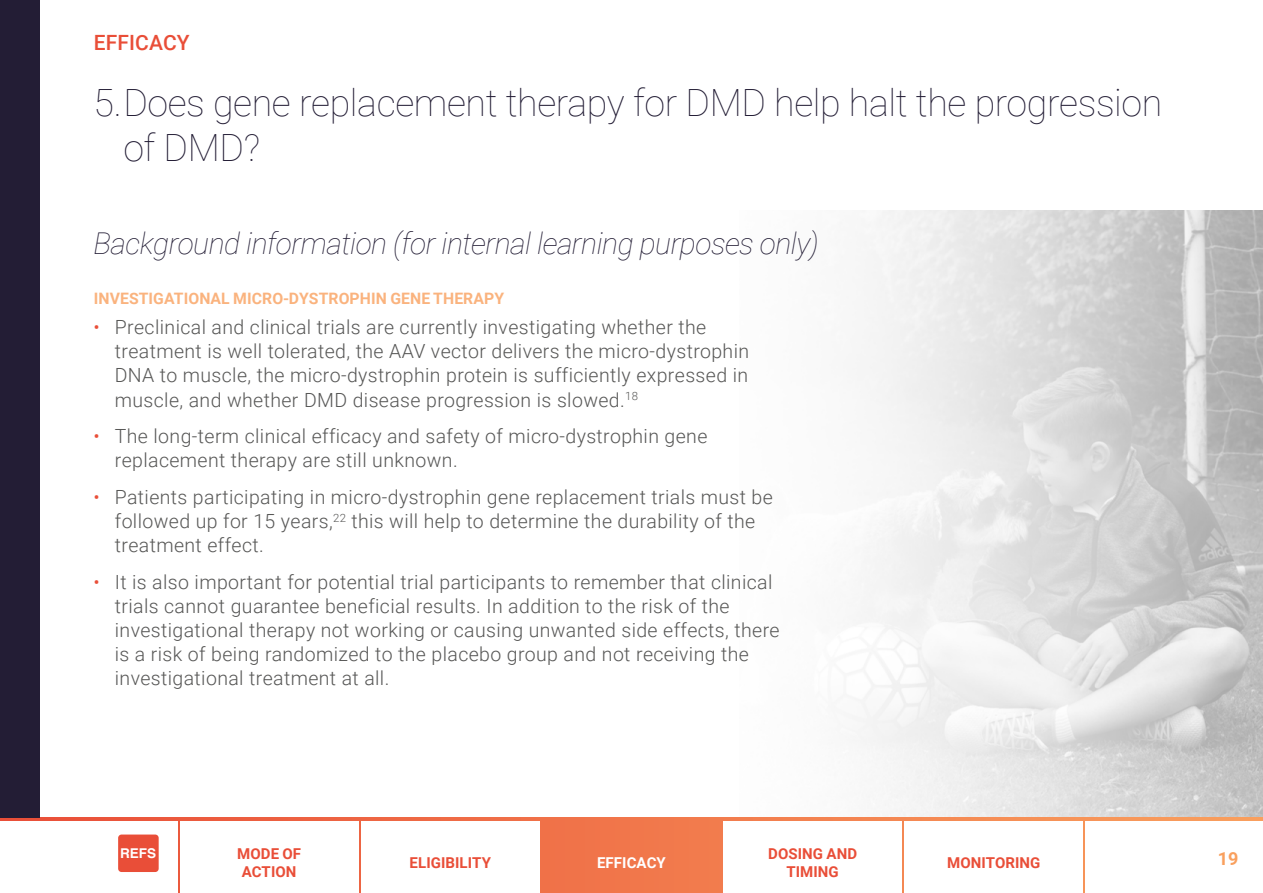
<style>
.page{position:relative;width:1263px;height:893px;background:#fff}
.page>*{position:absolute;margin:0;border:0;box-sizing:border-box;transform-origin:0 0}
.t1{font:100 37.5px/45px "Roboto";letter-spacing:-.01em;color:#231d35}
.t2{font:italic 100 30px "Roboto";letter-spacing:-.02em;color:#231d35}
.t3{font:500 21px "Roboto";letter-spacing:.005em;color:#e94e38}
.t4{font:300 19.5px/24px "Roboto";letter-spacing:.02em;color:#575756}
.t5{font:700 18px "Roboto";color:#f9a05e}
.t6{font:700 15.75px "Roboto";letter-spacing:.005em;color:#fab37e}
.t7{font:700 15px/18px "Roboto";letter-spacing:.005em;color:#e94e38;text-align:center}
.t8{font:700 15px "Roboto";letter-spacing:.005em;color:#fff}
.t9{font:700 13.5px "Helvetica";color:#fff}
.s1{color:#e94e38}
</style>
<div class="page">
<img style="left:860px;top:211px;width:403px;height:606px">
<div style="left:0;top:817px;width:1263px;height:76px;background:linear-gradient(to right,#e94e39,#f99f5e)"></div>
<div style="left:0;top:821px;width:177px;height:72px;background:#fff"></div>
<div style="left:1086px;top:821px;width:177px;height:72px;background:#fff"></div>
<div style="left:180px;top:821px;width:178px;height:72px;background:#fff"></div>
<div style="left:361px;top:821px;width:179px;height:72px;background:#fff"></div>
<div style="left:723px;top:821px;width:179px;height:72px;background:#fff"></div>
<div style="left:904px;top:821px;width:179px;height:72px;background:#fff"></div>
<div style="left:118px;top:834px;width:41px;height:38px;background:#e94e38;border-radius:3px"></div>
<div style="left:0;top:0;width:39px;height:817px;background:#231d35"></div>
<p class="t3" style="left:94px;top:27px;width:97px">EFFICACY</p>
<h1 class="t1" style="left:123px;top:79px;width:1040px;text-indent:-30px">5.Does gene replacement therapy for DMD help halt the progression of DMD?</h1>
<h2 class="t2" style="left:94px;top:222px;width:727px">Background information (for internal learning purposes only)</h2>
<p class="t6" style="left:94px;top:287px;width:412px">INVESTIGATIONAL MICRO-DYSTROPHIN GENE THERAPY</p>
<p class="t4" style="left:115px;top:315px;width:636px;text-indent:-21px"><span class="s1">•</span> Preclinical and clinical trials are currently investigating whether the treatment is well tolerated, the AAV vector delivers the micro-dystrophin DNA to muscle, the micro-dystrophin protein is sufficiently expressed in muscle, and whether DMD disease progression is slowed.<sup>18</sup></p>
<p class="t4" style="left:115px;top:424px;width:594px;text-indent:-21px"><span class="s1">•</span> The long-term clinical efficacy and safety of micro-dystrophin gene replacement therapy are still unknown.</p>
<p class="t4" style="left:115px;top:484px;width:660px;text-indent:-21px"><span class="s1">•</span> Patients participating in micro-dystrophin gene replacement trials must be followed up for 15 years,<sup>22</sup> this will help to determine the durability of the treatment effect.</p>
<p class="t4" style="left:115px;top:569px;width:666px;text-indent:-21px"><span class="s1">•</span> It is also important for potential trial participants to remember that clinical trials cannot guarantee beneficial results. In addition to the risk of the investigational therapy not working or causing unwanted side effects, there is a risk of being randomized to the placebo group and not receiving the investigational treatment at all.</p>
<p class="t9" style="left:120px;top:842px;width:38px">REFS</p>
<p class="t7" style="left:237px;top:844px;width:65px">MODE OF<br>ACTION</p>
<p class="t7" style="left:410px;top:853px;width:83px">ELIGIBILITY</p>
<p class="t8" style="left:597px;top:852px;width:70px">EFFICACY</p>
<p class="t7" style="left:768px;top:844px;width:90px">DOSING AND<br>TIMING</p>
<p class="t7" style="left:947px;top:853px;width:95px">MONITORING</p>
<p class="t5" style="left:1218px;top:845px;width:22px">19</p>
</div>
